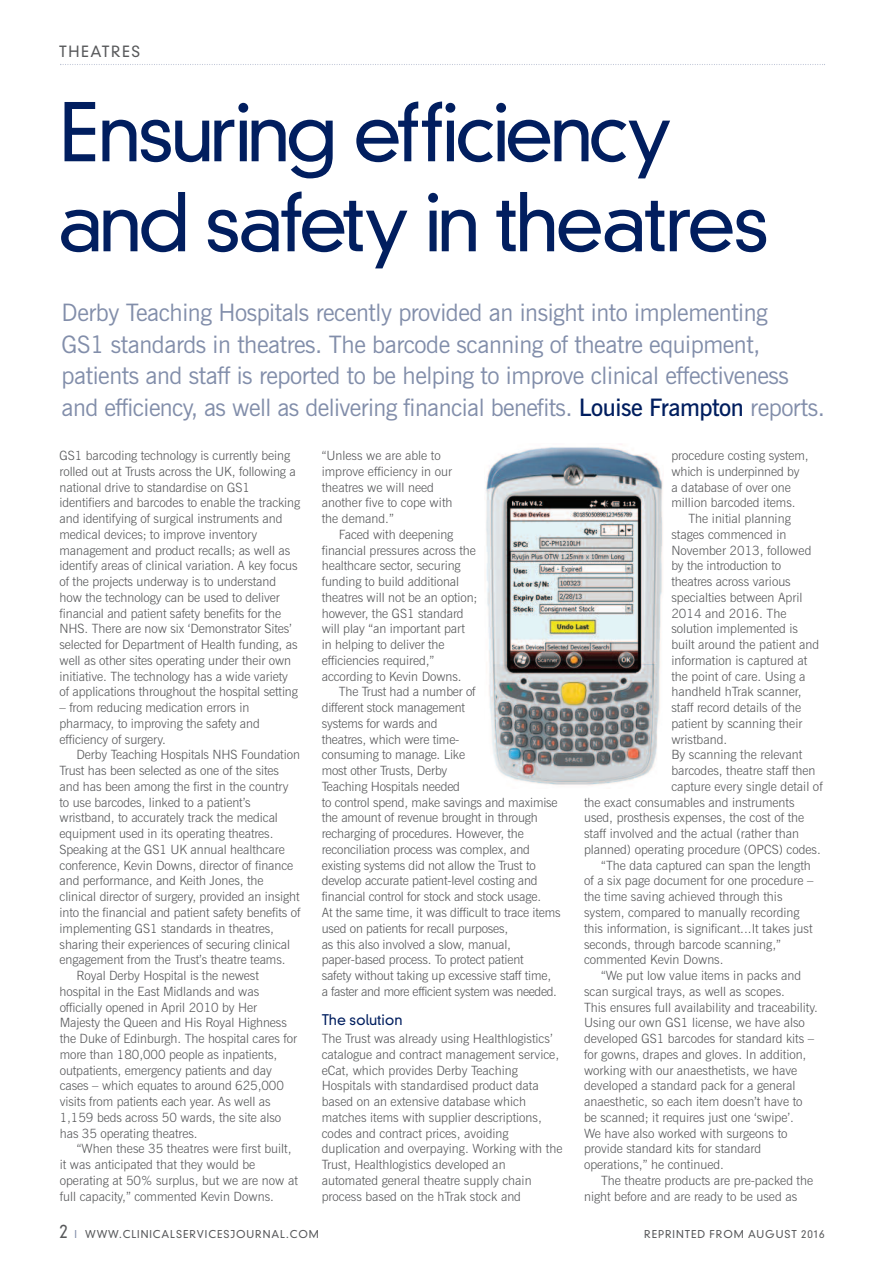
<style>
.page{position:relative;width:893px;height:1263px;background:#fff}
.page>*{position:absolute;margin:0;border:0;box-sizing:border-box;transform-origin:0 0}
.t1{font:300 78px/90px "DIN Neuzeit Grotesk";letter-spacing:-.05em;color:#011e5f}
.t2{font:24px/31.5px "News Gothic BT";letter-spacing:-.02em;color:#828eaa}
.t3{font:300 15px "DIN Neuzeit Grotesk";letter-spacing:.105em;color:#57585a}
.t4{font:300 14.25px "DIN Neuzeit Grotesk";letter-spacing:-.005em;color:#011e5f}
.t5{font:300 12.75px/15.8px "News Gothic BT";letter-spacing:-.005em;color:#57585a}
.t6{font:300 10.5px "DIN Neuzeit Grotesk";letter-spacing:.09em;color:#57585a}
.s1{font-weight:600;color:#011e5f}
.s2{font-size:18px}
.s3{color:#828eaa}
</style>
<div class="page">
<svg style="left:60px;top:64px;width:765px;height:1px"></svg>
<img style="left:486px;top:444px;width:177px;height:342px">
<p class="t3" style="left:59px;top:46px;width:82px">THEATRES</p>
<h1 class="t1" style="left:59px;top:95px;width:712px">Ensuring efficiency and safety in theatres</h1>
<p class="t2" style="left:62px;top:299px;width:765px">Derby Teaching Hospitals recently provided an insight into implementing<br>GS1 standards in theatres. The barcode scanning of theatre equipment, patients and staff is reported to be helping to improve clinical effectiveness and efficiency, as well as delivering financial benefits. <span class="s1">Louise Frampton</span> reports.</p>
<p class="t5" style="left:322px;top:449px;width:132px">“Unless we are able to improve efficiency in our theatres we will need another five to cope with the demand.”</p>
<p class="t5" style="left:322px;top:528px;width:157px;text-indent:17px">Faced with deepening financial pressures across the healthcare sector, securing funding to build additional theatres will not be an option; however, the GS1 standard will play “an important part in helping to deliver the efficiencies required,” according to Kevin Downs.</p>
<p class="t5" style="left:322px;top:685px;width:240px;text-indent:17px">The Trust had a number of<br>different stock management<br>systems for wards and<br>theatres, which were time-<br>consuming to manage. Like<br>most other Trusts, Derby<br>Teaching Hospitals needed<br>to control spend, make savings and maximise the amount of revenue brought in through recharging of procedures. However, the reconciliation process was complex, and existing systems did not allow the Trust to develop accurate patient-level costing and financial control for stock and stock usage.<br>At the same time, it was difficult to trace items used on patients for recall purposes,<br>as this also involved a slow, manual, paper-based process. To protect patient<br>safety without taking up excessive staff time, a faster and more efficient system was needed.</p>
<p class="t4" style="left:322px;top:1014px;width:82px">The solution</p>
<p class="t5" style="left:322px;top:1032px;width:242px">The Trust was already using Healthlogistics’ catalogue and contract management service, eCat, which provides Derby Teaching Hospitals with standardised product data based on an extensive database which matches items with supplier descriptions, codes and contract prices, avoiding duplication and overpaying. Working with the Trust, Healthlogistics developed an automated general theatre supply chain process based on the hTrak stock and</p>
<p class="t5" style="left:60px;top:449px;width:242px">GS1 barcoding technology is currently being rolled out at Trusts across the UK, following a national drive to standardise on GS1 identifiers and barcodes to enable the tracking and identifying of surgical instruments and medical devices; to improve inventory management and product recalls; as well as identify areas of clinical variation. A key focus of the projects underway is to understand how the technology can be used to deliver financial and patient safety benefits for the NHS. There are now six ‘Demonstrator Sites’ selected for Department of Health funding, as well as other sites operating under their own initiative. The technology has a wide variety of applications throughout the hospital setting</p>
<p class="t5" style="left:60px;top:701px;width:202px">– from reducing medication errors in pharmacy, to improving the safety and efficiency of surgery.</p>
<p class="t5" style="left:77px;top:748px;width:225px">Derby Teaching Hospitals NHS Foundation</p>
<p class="t5" style="left:60px;top:764px;width:221px">Trust has been selected as one of the sites</p>
<p class="t5" style="left:60px;top:780px;width:231px">and has been among the first in the country</p>
<p class="t5" style="left:60px;top:795px;width:193px">to use barcodes, linked to a patient’s</p>
<p class="t5" style="left:60px;top:811px;width:220px">wristband, to accurately track the medical</p>
<p class="t5" style="left:60px;top:827px;width:215px">equipment used in its operating theatres.</p>
<p class="t5" style="left:60px;top:843px;width:227px">Speaking at the GS1 UK annual healthcare</p>
<p class="t5" style="left:60px;top:858px;width:235px">conference, Kevin Downs, director of finance</p>
<p class="t5" style="left:60px;top:874px;width:205px">and performance, and Keith Jones, the</p>
<p class="t5" style="left:60px;top:890px;width:242px">clinical director of surgery, provided an insight</p>
<p class="t5" style="left:60px;top:906px;width:242px">into the financial and patient safety benefits of</p>
<p class="t5" style="left:60px;top:921px;width:216px">implementing GS1 standards in theatres,</p>
<p class="t5" style="left:60px;top:937px;width:232px">sharing their experiences of securing clinical</p>
<p class="t5" style="left:60px;top:953px;width:227px">engagement from the Trust’s theatre teams.</p>
<p class="t5" style="left:77px;top:969px;width:184px">Royal Derby Hospital is the newest</p>
<p class="t5" style="left:60px;top:984px;width:201px">hospital in the East Midlands and was</p>
<p class="t5" style="left:60px;top:1000px;width:199px">officially opened in April 2010 by Her</p>
<p class="t5" style="left:60px;top:1016px;width:229px">Majesty the Queen and His Royal Highness</p>
<p class="t5" style="left:60px;top:1032px;width:239px">the Duke of Edinburgh. The hospital cares for</p>
<p class="t5" style="left:60px;top:1047px;width:219px">more than 180,000 people as inpatients,</p>
<p class="t5" style="left:60px;top:1063px;width:214px">outpatients, emergency patients and day</p>
<p class="t5" style="left:60px;top:1079px;width:226px">cases – which equates to around 625,000</p>
<p class="t5" style="left:60px;top:1095px;width:212px">visits from patients each year. As well as</p>
<p class="t5" style="left:60px;top:1110px;width:223px">1,159 beds across 50 wards, the site also</p>
<p class="t5" style="left:60px;top:1126px;width:139px">has 35 operating theatres.</p>
<p class="t5" style="left:77px;top:1142px;width:216px">“When these 35 theatres were first built,</p>
<p class="t5" style="left:60px;top:1158px;width:197px">it was anticipated that they would be</p>
<p class="t5" style="left:60px;top:1173px;width:240px">operating at 50% surplus, but we are now at</p>
<p class="t5" style="left:60px;top:1189px;width:216px">full capacity,” commented Kevin Downs.</p>
<p class="t5" style="left:671px;top:449px;width:139px">procedure costing system, which is underpinned by a database of over one million barcoded items.</p>
<p class="t5" style="left:688px;top:512px;width:104px">The initial planning</p>
<p class="t5" style="left:671px;top:528px;width:117px">stages commenced in</p>
<p class="t5" style="left:671px;top:543px;width:142px">November 2013, followed</p>
<p class="t5" style="left:671px;top:559px;width:111px">by the introduction to</p>
<p class="t5" style="left:671px;top:575px;width:121px">theatres across various</p>
<p class="t5" style="left:671px;top:591px;width:133px">specialties between April</p>
<p class="t5" style="left:671px;top:606px;width:117px">2014 and 2016. The</p>
<p class="t5" style="left:671px;top:622px;width:128px">solution implemented is</p>
<p class="t5" style="left:671px;top:638px;width:149px">built around the patient and</p>
<p class="t5" style="left:671px;top:654px;width:137px">information is captured at</p>
<p class="t5" style="left:671px;top:669px;width:136px">the point of care. Using a</p>
<p class="t5" style="left:671px;top:685px;width:132px">handheld hTrak scanner,</p>
<p class="t5" style="left:671px;top:701px;width:131px">staff record details of the</p>
<p class="t5" style="left:671px;top:717px;width:133px">patient by scanning their</p>
<p class="t5" style="left:671px;top:732px;width:57px">wristband.</p>
<p class="t5" style="left:671px;top:748px;width:132px">By scanning the relevant</p>
<p class="t5" style="left:671px;top:764px;width:146px">barcodes, theatre staff then</p>
<p class="t5" style="left:671px;top:780px;width:153px">capture every single detail of</p>
<p class="t5" style="left:584px;top:795px;width:212px">the exact consumables and instruments</p>
<p class="t5" style="left:584px;top:811px;width:222px">used, prosthesis expenses, the cost of the</p>
<p class="t5" style="left:584px;top:827px;width:216px">staff involved and the actual (rather than</p>
<p class="t5" style="left:584px;top:843px;width:238px">planned) operating procedure (OPCS) codes.</p>
<p class="t5" style="left:601px;top:858px;width:211px">“The data captured can span the length</p>
<p class="t5" style="left:584px;top:874px;width:231px">of a six page document for one procedure –</p>
<p class="t5" style="left:584px;top:890px;width:200px">the time saving achieved through this</p>
<p class="t5" style="left:584px;top:906px;width:217px">system, compared to manually recording</p>
<p class="t5" style="left:584px;top:921px;width:230px">this information, is significant...It takes just</p>
<p class="t5" style="left:584px;top:937px;width:198px">seconds, through barcode scanning,”</p>
<p class="t5" style="left:584px;top:953px;width:141px">commented Kevin Downs.</p>
<p class="t5" style="left:601px;top:969px;width:202px">“We put low value items in packs and</p>
<p class="t5" style="left:584px;top:984px;width:202px">scan surgical trays, as well as scopes.</p>
<p class="t5" style="left:584px;top:1000px;width:235px">This ensures full availability and traceability.</p>
<p class="t5" style="left:584px;top:1016px;width:222px">Using our own GS1 license, we have also</p>
<p class="t5" style="left:584px;top:1032px;width:232px">developed GS1 barcodes for standard kits –</p>
<p class="t5" style="left:584px;top:1047px;width:224px">for gowns, drapes and gloves. In addition,</p>
<p class="t5" style="left:584px;top:1063px;width:215px">working with our anaesthetists, we have</p>
<p class="t5" style="left:584px;top:1079px;width:213px">developed a standard pack for a general</p>
<p class="t5" style="left:584px;top:1095px;width:220px">anaesthetic, so each item doesn’t have to</p>
<p class="t5" style="left:584px;top:1110px;width:211px">be scanned; it requires just one ‘swipe’.</p>
<p class="t5" style="left:584px;top:1126px;width:205px">We have also worked with surgeons to</p>
<p class="t5" style="left:584px;top:1142px;width:179px">provide standard kits for standard</p>
<p class="t5" style="left:584px;top:1158px;width:142px">operations,” he continued.</p>
<p class="t5" style="left:601px;top:1173px;width:214px">The theatre products are pre-packed the</p>
<p class="t5" style="left:584px;top:1189px;width:215px">night before and are ready to be used as</p>
<p class="t6" style="left:59px;top:1230px;width:261px"><span class="s2">2</span> <span class="s3">I</span> WWW.CLINICALSERVICESJOURNAL.COM</p>
<p class="t6" style="left:644px;top:1230px;width:182px">REPRINTED FROM AUGUST 2016</p>
</div>
